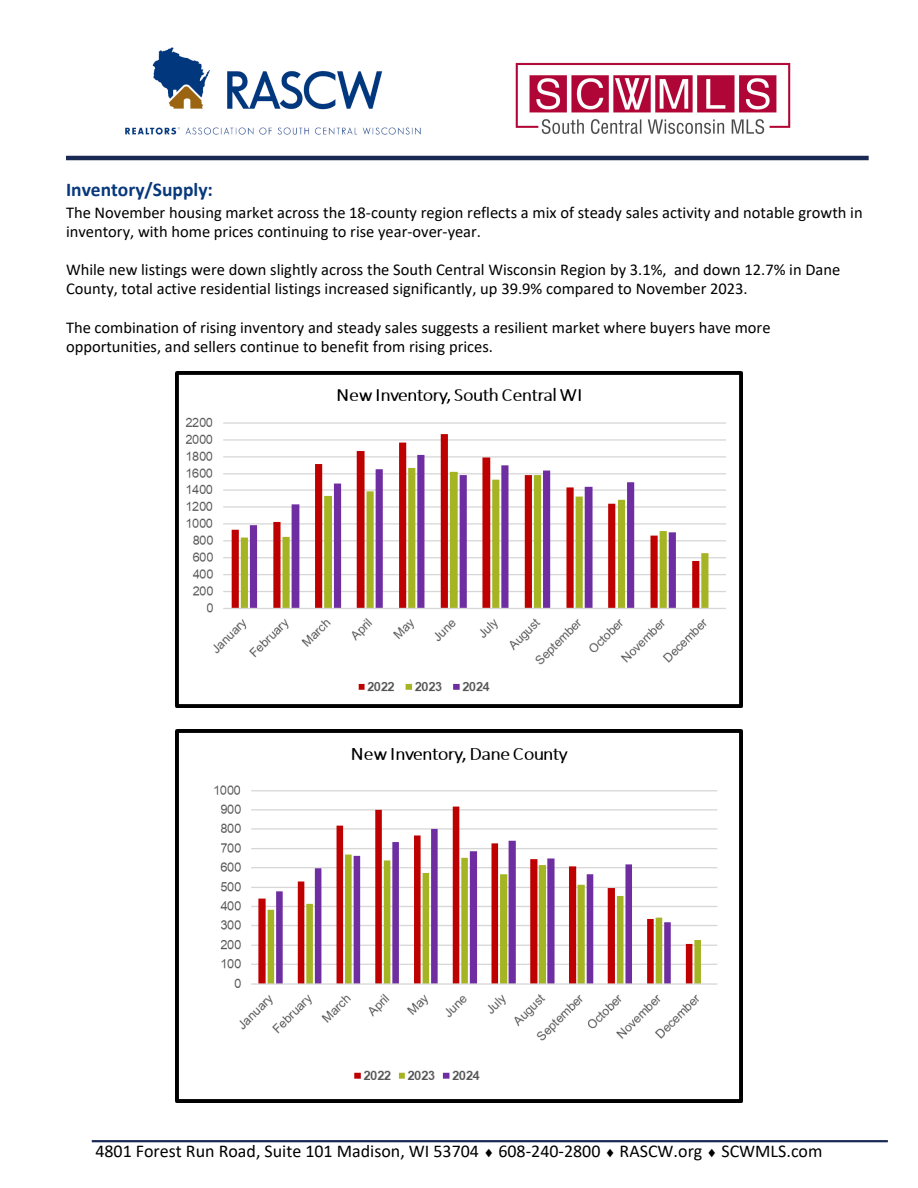
<style>
.page{position:relative;width:918px;height:1188px;background:#fff}
.page>*{position:absolute;margin:0;border:0;box-sizing:border-box;transform-origin:0 0}
.t1{font:700 19.5px "Calibri";color:#07387b}
.t2{font:18px "Calibri";color:#000}
.t3{font:16.5px/19.2px "Calibri";color:#000}
.s1{font-family:"Free Mono"}
</style>
<div class="page">
<img style="left:126px;top:48px;width:294px;height:87px">
<img style="left:437px;top:62px;width:431px;height:99px">
<hr style="left:66px;top:156px;width:803px;height:4px;background:#192954">
<hr style="left:92px;top:1140px;width:796px;height:2px;background:#192954">
<img style="left:175px;top:729px;width:567px;height:374px">
<img style="left:175px;top:371px;width:567px;height:336px">
<p class="t1" style="left:66px;top:182px;width:148px">Inventory/Supply:</p>
<p class="t3" style="left:66px;top:204px;width:798px">The November housing market across the 18-county region reflects a mix of steady sales activity and notable growth in inventory, with home prices continuing to rise year-over-year.</p>
<p class="t3" style="left:66px;top:261px;width:776px">While new listings were down slightly across the South Central Wisconsin Region by 3.1%, and down 12.7% in Dane<br>County, total active residential listings increased significantly, up 39.9% compared to November 2023.</p>
<h1 class="t3" style="left:66px;top:319px;width:706px">The combination of rising inventory and steady sales suggests a resilient market where buyers have more opportunities, and sellers continue to benefit from rising prices.</h1>
<p class="t2" style="left:95px;top:1144px;width:729px">4801 Forest Run Road, Suite 101 Madison, WI 53704 <span class="s1">⬧</span> 608-240-2800 <span class="s1">⬧</span> RASCW.org <span class="s1">⬧</span> SCWMLS.com</p>
</div>
